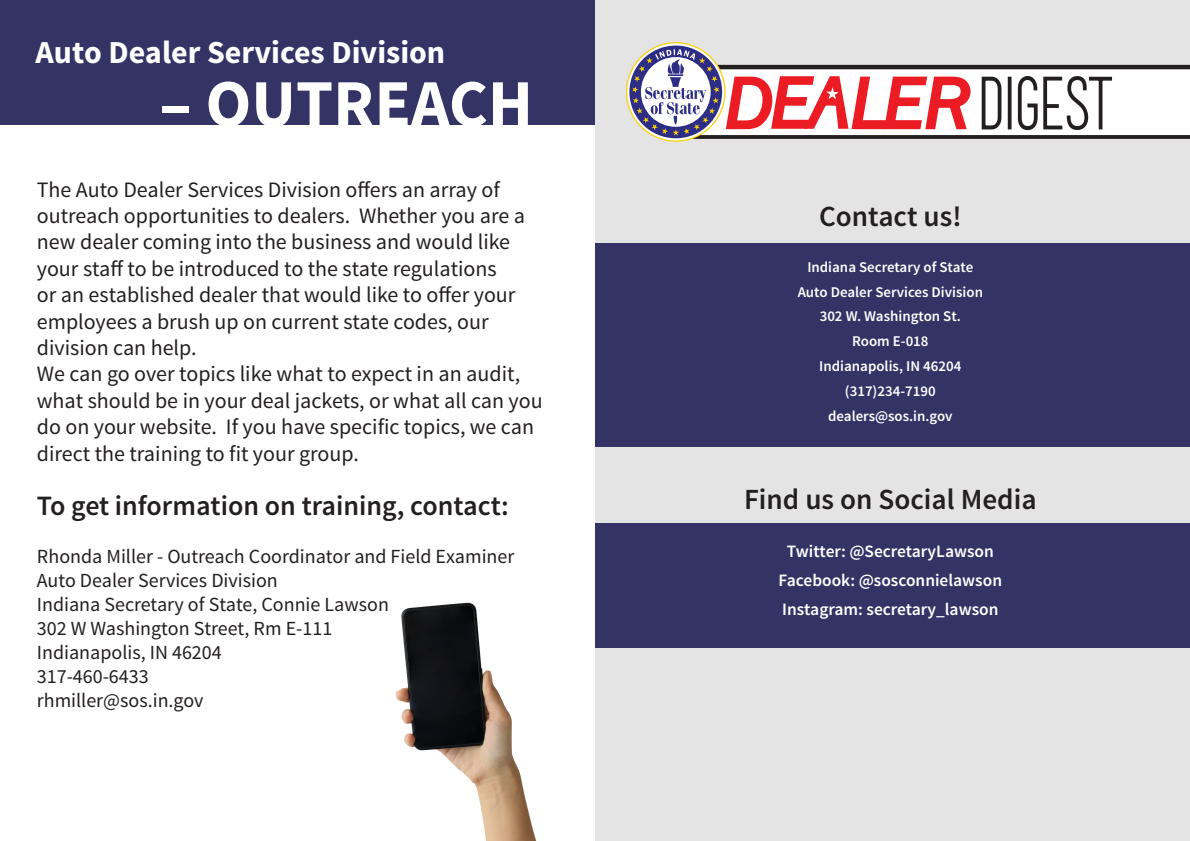
<style>
.page{position:relative;width:1190px;height:841px;background:#fff}
.page>*{position:absolute;margin:0;border:0;box-sizing:border-box;transform-origin:0 0}
.t1{font:700 67px "Source Sans Pro";color:#fff}
.t2{font:700 32px "Source Sans Pro";color:#fff}
.t3{font:600 29.2px "Source Sans Pro";color:#231f20}
.t4{font:600 28px "Source Sans Pro";color:#231f20}
.t5{font:22px/26.4px "Source Sans Pro";color:#231f20}
.t6{font:20px/24px "Source Sans Pro";color:#231f20}
.t7{font:600 17.4px/29px "Source Sans Pro";color:#fff;text-align:center}
.t8{font:600 14.9px/24.8px "Source Sans Pro";color:#fff;text-align:center}
</style>
<div class="page">
<img style="left:395px;top:602px;width:142px;height:239px">
<div style="left:0;top:0;width:595px;height:125px;background:#336"></div>
<div style="left:595px;top:0;width:595px;height:841px;background:#e5e4e4"></div>
<div style="left:595px;top:524px;width:595px;height:124px;background:#336"></div>
<svg style="left:626px;top:42px;width:564px;height:100px"></svg>
<div style="left:595px;top:243px;width:595px;height:204px;background:#336"></div>
<h2 class="t2" style="left:36px;top:32px;width:411px">Auto Dealer Services Division</h2>
<h1 class="t1" style="left:159px;top:61px;width:375px">– OUTREACH</h1>
<p class="t5" style="left:37px;top:176px;width:507px">The Auto Dealer Services Division offers an array of outreach opportunities to dealers. Whether you are a new dealer coming into the business and would like your staff to be introduced to the state regulations<br>or an established dealer that would like to offer your employees a brush up on current state codes, our division can help.<br>We can go over topics like what to expect in an audit, what should be in your deal jackets, or what all can you do on your website. If you have specific topics, we can direct the training to fit your group.</p>
<p class="t4" style="left:37px;top:488px;width:473px">To get information on training, contact:</p>
<p class="t6" style="left:37px;top:545px;width:479px">Rhonda Miller - Outreach Coordinator and Field Examiner<br>Auto Dealer Services Division<br>Indiana Secretary of State, Connie Lawson<br>302 W Washington Street, Rm E-111<br>Indianapolis, IN 46204<br>317-460-6433<br>rhmiller@sos.in.gov</p>
<h3 class="t3" style="left:819px;top:198px;width:144px">Contact us!</h3>
<p class="t8" style="left:798px;top:255px;width:187px">Indiana Secretary of State<br>Auto Dealer Services Division<br>302 W. Washington St.<br>Room E-018<br>Indianapolis, IN 46204 (317)234-7190 dealers@sos.in.gov</p>
<h3 class="t3" style="left:744px;top:481px;width:294px">Find us on Social Media</h3>
<p class="t7" style="left:779px;top:537px;width:225px">Twitter: @SecretaryLawson<br>Facebook: @sosconnielawson<br>Instagram: secretary_lawson</p>
</div>
